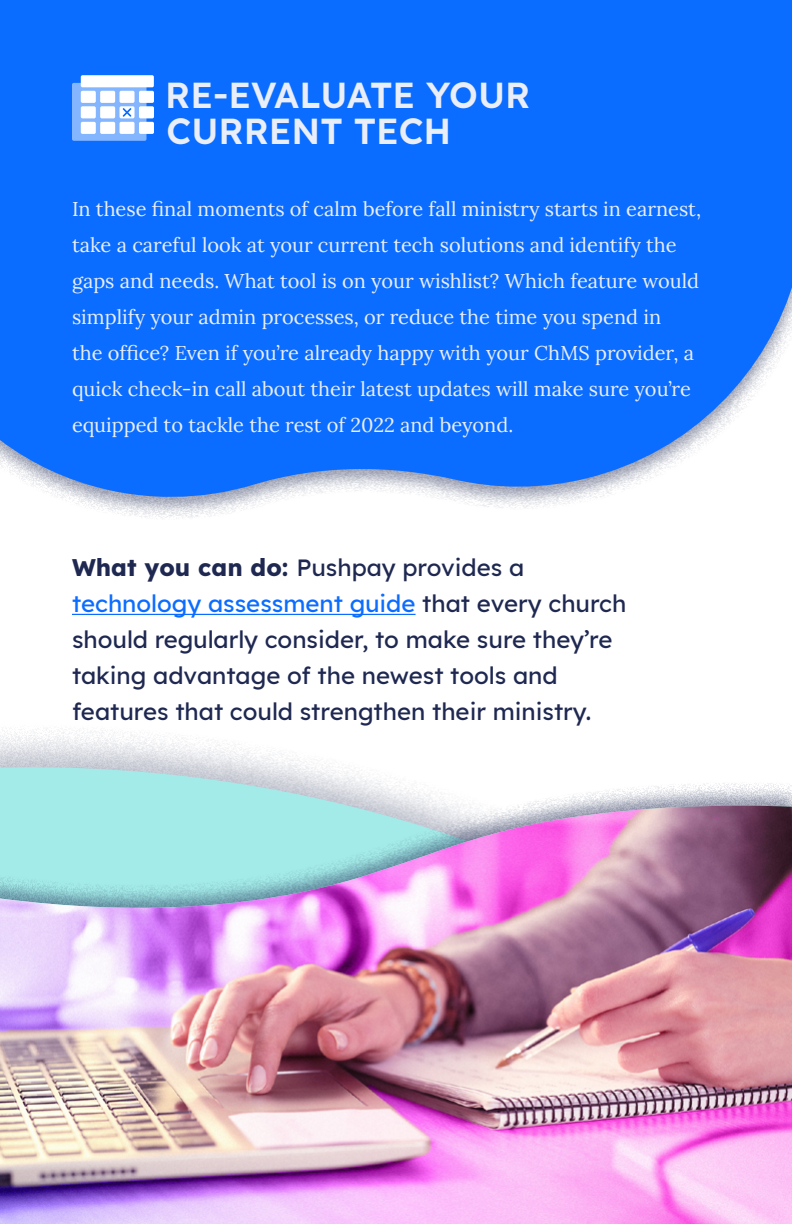
<style>
.page{position:relative;width:792px;height:1224px;background:#fff}
.page>*{position:absolute;margin:0;border:0;box-sizing:border-box;transform-origin:0 0}
.t1{font:600 36px/36px "Lexend";color:#eaeef9}
.t2{font:500 24px/36px "Lexend";color:#1e2851}
.t3{font:20px/36px "Lora";color:#eaeef9}
.s1{font-weight:700}
.s2{color:#0b6dff}
</style>
<div class="page">
<div style="left:0;top:0;width:792px;height:520px;background:#1e2851;opacity:.49"></div>
<svg style="left:0;top:0;width:792px;height:501px;background:#1b76fd"></svg>
<hr style="left:72px;top:614px;width:344px;height:1px;background:#0b6dff">
<div style="left:81px;top:75px;width:73px;height:12px;background:#fff;border-radius:2px"></div>
<div style="left:139px;top:122px;width:15px;height:12px;background:#fff;border-radius:2px"></div>
<div style="left:139px;top:106px;width:15px;height:12px;background:#fff;border-radius:2px"></div>
<div style="left:139px;top:91px;width:15px;height:12px;background:#fff;border-radius:2px"></div>
<svg style="left:72px;top:83px;width:74px;height:58px"></svg>
<div style="left:0;top:723px;width:792px;height:330px;background:#1e2851;opacity:.31"></div>
<svg style="left:0;top:765px;width:792px;height:17px"></svg>
<div style="left:0;top:782px;width:792px;height:442px;background:#1e2851;opacity:.5"></div>
<img style="left:0;top:805px;width:792px;height:419px">
<img style="left:0;top:806px;width:792px;height:110px">
<h1 class="t1" style="left:165px;top:75px;width:367px">RE-EVALUATE YOUR<br>CURRENT TECH</h1>
<p class="t3" style="left:72px;top:190px;width:631px">In these final moments of calm before fall ministry starts in earnest, take a careful look at your current tech solutions and identify the gaps and needs. What tool is on your wishlist? Which feature would simplify your admin processes, or reduce the time you spend in<br>the office? Even if you’re already happy with your ChMS provider, a quick check-in call about their latest updates will make sure you’re equipped to tackle the rest of 2022 and beyond.</p>
<p class="t2" style="left:72px;top:548px;width:556px"><span class="s1">What you can do:</span> Pushpay provides a <span class="s2">technology assessment guide</span> that every church should regularly consider, to make sure they’re taking advantage of the newest tools and features that could strengthen their ministry.</p>
</div>
